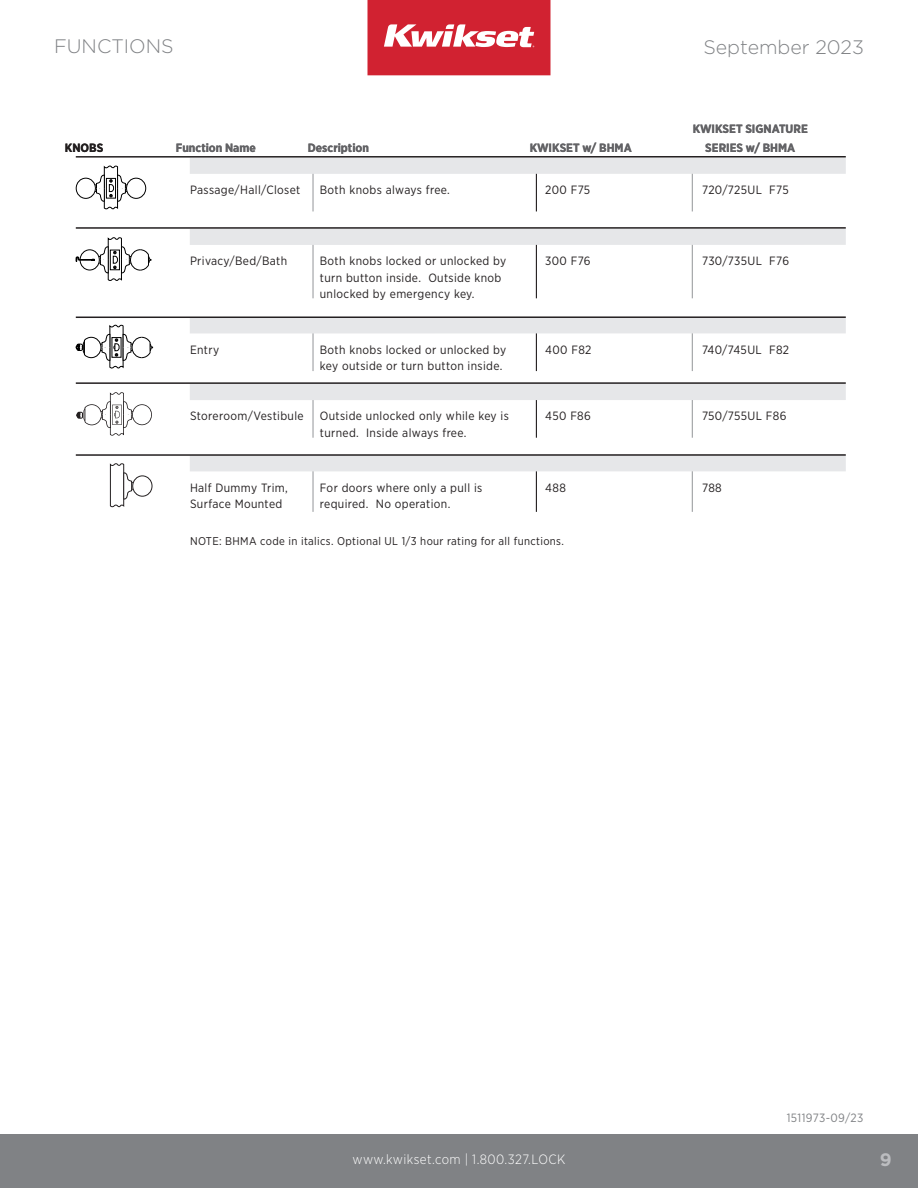
<style>
.page{position:relative;width:918px;height:1188px;background:#fff}
.page>*{position:absolute;margin:0;border:0;box-sizing:border-box;transform-origin:0 0}
.t1{font:300 19.5px "Gotham";color:#808285}
.t2{font:700 18px "Gotham";color:#bcbdc0}
.t3{font:300 13.5px "Gotham Narrow";letter-spacing:.03em;color:#fff}
.DESCRIPTIONS{font:12px/16.5px "Gotham Narrow";letter-spacing:.03em;color:#231f20}
.t4{font:700 12px "Gotham Narrow";color:#636366}
.t5{font:12px "Gotham Narrow";letter-spacing:.03em;color:#808285}
.t6{font:700 12px "Gotham Narrow";color:#231f20}
.DESCRIPTIONS-2{font:11.25px "Gotham Narrow";letter-spacing:.03em;color:#231f20}
</style>
<div class="page">
<div style="left:0;top:1134px;width:918px;height:54px;background:#808285"></div>
<svg style="left:367px;top:0;width:184px;height:75px"></svg>
<hr style="left:536px;top:163px;width:1px;height:48px;background:#231f20">
<hr style="left:692px;top:163px;width:1px;height:48px;background:#939598">
<hr style="left:313px;top:163px;width:1px;height:48px;background:#939598">
<hr style="left:536px;top:235px;width:1px;height:63px;background:#231f20">
<hr style="left:692px;top:235px;width:1px;height:63px;background:#939598">
<hr style="left:313px;top:235px;width:1px;height:63px;background:#939598">
<hr style="left:536px;top:323px;width:1px;height:48px;background:#231f20">
<hr style="left:692px;top:323px;width:1px;height:48px;background:#939598">
<hr style="left:313px;top:323px;width:1px;height:48px;background:#939598">
<hr style="left:536px;top:390px;width:1px;height:48px;background:#231f20">
<hr style="left:692px;top:390px;width:1px;height:48px;background:#939598">
<hr style="left:313px;top:390px;width:1px;height:48px;background:#939598">
<hr style="left:536px;top:461px;width:1px;height:51px;background:#231f20">
<hr style="left:692px;top:461px;width:1px;height:51px;background:#939598">
<hr style="left:313px;top:461px;width:1px;height:51px;background:#939598">
<div style="left:126px;top:178px;width:20px;height:21px;border:1px solid #000;border-radius:50%"></div>
<svg style="left:96px;top:166px;width:30px;height:43px"></svg>
<div style="left:76px;top:178px;width:20px;height:21px;border:1px solid #000;border-radius:50%"></div>
<svg style="left:76px;top:237px;width:75px;height:44px"></svg>
<svg style="left:76px;top:325px;width:77px;height:43px"></svg>
<div style="left:190px;top:158px;width:656px;height:16px;background:#e6e7e9"></div>
<div style="left:190px;top:229px;width:656px;height:16px;background:#e6e7e9"></div>
<div style="left:190px;top:317px;width:656px;height:16px;background:#e6e7e9"></div>
<div style="left:190px;top:384px;width:656px;height:16px;background:#e6e7e9"></div>
<div style="left:190px;top:455px;width:656px;height:16px;background:#e6e7e9"></div>
<hr style="left:76px;top:156px;width:770px;height:2px;background:#231f20">
<hr style="left:76px;top:227px;width:770px;height:2px;background:#231f20">
<hr style="left:76px;top:316px;width:770px;height:2px;background:#231f20">
<hr style="left:76px;top:382px;width:770px;height:2px;background:#231f20">
<hr style="left:76px;top:454px;width:770px;height:2px;background:#231f20">
<svg style="left:110px;top:463px;width:25px;height:45px"></svg>
<div style="left:133px;top:476px;width:19px;height:20px;background:#fff;border-radius:50%"></div>
<div style="left:132px;top:475px;width:20px;height:22px;border:1px solid #231f20;border-radius:50%"></div>
<svg style="left:77px;top:392px;width:75px;height:44px"></svg>
<p class="t1" style="left:54px;top:34px;width:121px">FUNCTIONS</p>
<h1 class="t1" style="left:703px;top:35px;width:162px">September 2023</h1>
<p class="t4" style="left:693px;top:121px;width:117px">KWIKSET SIGNATURE</p>
<p class="t6" style="left:65px;top:140px;width:40px">KNOBS</p>
<p class="t4" style="left:176px;top:140px;width:82px">Function Name</p>
<p class="t4" style="left:308px;top:140px;width:63px">Description</p>
<p class="t4" style="left:530px;top:140px;width:103px">KWIKSET w/ BHMA</p>
<p class="t4" style="left:705px;top:140px;width:91px">SERIES w/ BHMA</p>
<p class="DESCRIPTIONS" style="left:190px;top:181px;width:112px">Passage/Hall/Closet</p>
<p class="DESCRIPTIONS" style="left:320px;top:181px;width:132px">Both knobs always free.</p>
<p class="DESCRIPTIONS" style="left:545px;top:181px;width:47px">200 F75</p>
<p class="DESCRIPTIONS" style="left:702px;top:181px;width:88px">720/725UL F75</p>
<p class="DESCRIPTIONS" style="left:190px;top:252px;width:99px">Privacy/Bed/Bath</p>
<p class="DESCRIPTIONS" style="left:320px;top:252px;width:188px">Both knobs locked or unlocked by turn button inside. Outside knob unlocked by emergency key.</p>
<p class="DESCRIPTIONS" style="left:545px;top:252px;width:47px">300 F76</p>
<p class="DESCRIPTIONS" style="left:702px;top:252px;width:89px">730/735UL F76</p>
<p class="DESCRIPTIONS" style="left:190px;top:341px;width:31px">Entry</p>
<p class="DESCRIPTIONS" style="left:190px;top:408px;width:115px">Storeroom/Vestibule</p>
<p class="DESCRIPTIONS" style="left:320px;top:341px;width:188px">Both knobs locked or unlocked by key outside or turn button inside.</p>
<p class="DESCRIPTIONS" style="left:320px;top:408px;width:191px">Outside unlocked only while key is turned. Inside always free.</p>
<p class="DESCRIPTIONS" style="left:545px;top:341px;width:48px">400 F82</p>
<p class="DESCRIPTIONS" style="left:545px;top:408px;width:47px">450 F86</p>
<p class="DESCRIPTIONS" style="left:702px;top:341px;width:89px">740/745UL F82</p>
<p class="DESCRIPTIONS" style="left:702px;top:408px;width:86px">750/755UL F86</p>
<p class="DESCRIPTIONS" style="left:190px;top:479px;width:99px">Half Dummy Trim,<br>Surface Mounted</p>
<p class="DESCRIPTIONS" style="left:320px;top:479px;width:164px">For doors where only a pull is required. No operation.</p>
<p class="DESCRIPTIONS-2" style="left:190px;top:534px;width:375px">NOTE: BHMA code in italics. Optional UL 1/3 hour rating for all functions.</p>
<p class="DESCRIPTIONS" style="left:545px;top:479px;width:22px">488</p>
<p class="DESCRIPTIONS" style="left:702px;top:479px;width:21px">788</p>
<p class="t5" style="left:787px;top:1110px;width:78px">1511973-09/23</p>
<p class="t3" style="left:353px;top:1151px;width:214px">www.kwikset.com | 1.800.327.LOCK</p>
<h2 class="t2" style="left:880px;top:1148px;width:13px">9</h2>
</div>
